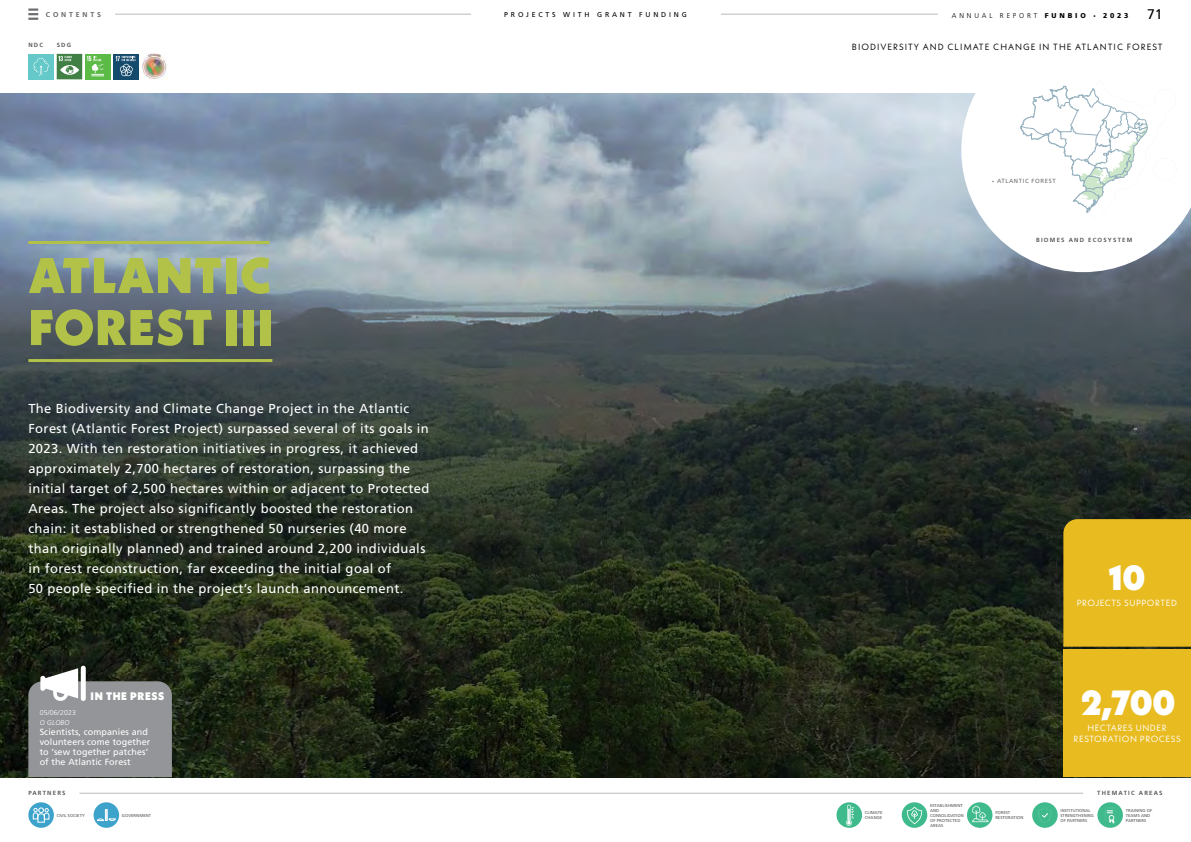
<style>
.page{position:relative;width:1191px;height:842px;background:#fff}
.page>*{position:absolute;margin:0;border:0;box-sizing:border-box;transform-origin:0 0}
.t1{font:900 50px/52px "Neue Kabel";letter-spacing:.03em;color:#b2c248}
.t2{font:900 35px "Neue Kabel";color:#fff}
.t3{font:14px "Frutiger LT Std";color:#000}
.t4{font:13px/20px "Frutiger LT Std";letter-spacing:.03em;color:#fff}
.t5{font:900 11px "Neue Kabel";letter-spacing:.06em;color:#fff}
.t6{font:9px/10px "Frutiger LT Std";letter-spacing:.01em;color:#fff}
.t7{font:9px/11px "Neue Kabel";letter-spacing:.06em;color:#fff;text-align:center}
.t8{font:9px "Neue Kabel";letter-spacing:.11em;color:#000}
.t9{font:7px "Frutiger LT Std";letter-spacing:.4em;color:#000}
.t10{font:300 7px "Frutiger LT Std";letter-spacing:.4em;color:#000}
.t11{font:300 7px "Frutiger LT Std";letter-spacing:.02em;color:#fff}
.t12{font:700 7px "Frutiger LT Std";letter-spacing:.4em;color:#636466}
.t13{font:italic 300 7px "Frutiger LT Std";letter-spacing:.02em;color:#fff}
.t14{font:700 6px "Frutiger LT Std";letter-spacing:.2em;color:#58595b}
.t15{font:6px "Frutiger LT Std";letter-spacing:.1em;color:#6d6e71}
.t16{font:4.2px/5px "Frutiger LT Std";letter-spacing:.005em;color:#58595b}
.s1{font-weight:900}
.s2{font-family:"Barlow";font-weight:500}
.s3{font-family:"Source Sans Pro"}
</style>
<div class="page">
<img style="left:0;top:93px;width:1191px;height:684px">
<svg style="left:28px;top:8px;width:10px;height:12px"></svg>
<hr style="left:115px;top:14px;width:823px;height:1px;background:#b8babc">
<div style="left:471px;top:0;width:249px;height:28px;background:#fff"></div>
<hr style="left:79px;top:793px;width:1004px;height:1px;background:#b8babc">
<div style="left:94px;top:802px;width:25px;height:26px;background:#3ea3cb;border-radius:50%"></div>
<svg style="left:96px;top:809px;width:20px;height:12px"></svg>
<svg style="left:28px;top:802px;width:26px;height:26px"></svg>
<svg style="left:32px;top:807px;width:18px;height:16px"></svg>
<div style="left:28px;top:54px;width:26px;height:25px;background:#66c9c9"></div>
<svg style="left:33px;top:58px;width:16px;height:18px"></svg>
<img style="left:142px;top:54px;width:25px;height:25px">
<hr style="left:28px;top:241px;width:241px;height:3px;background:#b2c248">
<hr style="left:28px;top:359px;width:244px;height:3px;background:#b2c248">
<svg style="left:28px;top:666px;width:144px;height:111px;background:#8a8c8d"></svg>
<div style="left:1063px;top:649px;width:128px;height:128px;background:#e8bb20"></div>
<div style="left:1063px;top:519px;width:128px;height:128px;background:#e8bb20"></div>
<div style="left:1032px;top:802px;width:25px;height:26px;background:#3fba8d;border-radius:50%"></div>
<svg style="left:1038px;top:808px;width:13px;height:15px"></svg>
<svg style="left:967px;top:802px;width:25px;height:26px"></svg>
<svg style="left:971px;top:805px;width:17px;height:17px"></svg>
<div style="left:836px;top:802px;width:26px;height:26px;background:#3fba8d;border-radius:50%"></div>
<svg style="left:845px;top:804px;width:9px;height:22px"></svg>
<div style="left:1097px;top:802px;width:26px;height:26px;background:#3fba8d;border-radius:50%"></div>
<svg style="left:1105px;top:807px;width:10px;height:17px"></svg>
<svg style="left:901px;top:802px;width:26px;height:26px"></svg>
<svg style="left:906px;top:807px;width:16px;height:17px"></svg>
<div style="left:57px;top:54px;width:25px;height:25px;background:#408045"></div>
<svg style="left:58px;top:56px;width:21px;height:19px"></svg>
<div style="left:85px;top:54px;width:26px;height:25px;background:#5cba47"></div>
<svg style="left:87px;top:56px;width:17px;height:20px"></svg>
<div style="left:113px;top:54px;width:26px;height:25px;background:#144a6c"></div>
<svg style="left:116px;top:56px;width:20px;height:20px"></svg>
<svg style="left:961px;top:93px;width:230px;height:179px"></svg>
<div style="left:1153px;top:158px;width:23px;height:23px;background:#fff;border-radius:50%"></div>
<svg style="left:1019px;top:81px;width:156px;height:139px"></svg>
<p class="t12" style="left:46px;top:10px;width:56px">CONTENTS</p>
<p class="t9" style="left:504px;top:10px;width:184px">PROJECTS WITH GRANT FUNDING</p>
<p class="t10" style="left:952px;top:11px;width:178px">ANNUAL REPORT <span class="s1">FUNBIO</span> <span class="s2">•</span> <span class="s1">2023</span></p>
<p class="t3" style="left:1147px;top:6px;width:17px">71</p>
<p class="t14" style="left:28px;top:41px;width:16px">NDC</p>
<p class="t14" style="left:57px;top:41px;width:16px">SDG</p>
<h1 class="t1" style="left:29px;top:249px;width:246px">ATLANTIC<br>FOREST III</h1>
<p class="t4" style="left:28px;top:399px;width:402px">The Biodiversity and Climate Change Project in the Atlantic Forest (Atlantic Forest Project) surpassed several of its goals in 2023. With ten restoration initiatives in progress, it achieved approximately 2,700 hectares of restoration, surpassing the initial target of 2,500 hectares within or adjacent to Protected Areas. The project also significantly boosted the restoration chain: it established or strengthened 50 nurseries (40 more than originally planned) and trained around 2,200 individuals in forest reconstruction, far exceeding the initial goal of<br>50 people specified in the project’s launch announcement.</p>
<p class="t5" style="left:91px;top:689px;width:75px">IN THE PRESS</p>
<p class="t11" style="left:40px;top:709px;width:38px">05/06/2023</p>
<p class="t13" style="left:40px;top:719px;width:32px">O GLOBO</p>
<p class="t6" style="left:40px;top:727px;width:112px">Scientists, companies and volunteers come together to ‘sew together patches’ of the Atlantic Forest</p>
<p class="t14" style="left:28px;top:790px;width:39px">PARTNERS</p>
<p class="t16" style="left:57px;top:813px;width:30px">CIVIL SOCIETY</p>
<p class="t16" style="left:122px;top:813px;width:31px">GOVERNMENT</p>
<p class="t8" style="left:852px;top:41px;width:312px">BIODIVERSITY AND CLIMATE CHANGE IN THE ATLANTIC FOREST</p>
<p class="t15" style="left:992px;top:177px;width:65px"><span class="s3">•</span> ATLANTIC FOREST</p>
<p class="t14" style="left:1036px;top:236px;width:98px">BIOMES AND ECOSYSTEM</p>
<h2 class="t2" style="left:1108px;top:556px;width:38px">10</h2>
<p class="t7" style="left:1076px;top:597px;width:102px">PROJECTS SUPPORTED</p>
<h2 class="t2" style="left:1081px;top:681px;width:96px">2,700</h2>
<p class="t7" style="left:1073px;top:722px;width:109px">HECTARES UNDER<br>RESTORATION PROCESS</p>
<p class="t14" style="left:1097px;top:790px;width:67px">THEMATIC AREAS</p>
<p class="t16" style="left:930px;top:803px;width:35px">ESTABLISHMENT<br>AND<br>CONSOLIDATION<br>OF PROTECTED<br>AREAS</p>
<p class="t16" style="left:865px;top:810px;width:19px">CLIMATE<br>CHANGE</p>
<p class="t16" style="left:1125px;top:808px;width:28px">TRAINING OF<br>TEAMS AND<br>PARTNERS</p>
<p class="t16" style="left:1060px;top:808px;width:35px">INSTITUTIONAL<br>STRENGTHENING<br>OF PARTNERS</p>
<p class="t16" style="left:995px;top:810px;width:30px">FOREST<br>RESTORATION</p>
</div>
